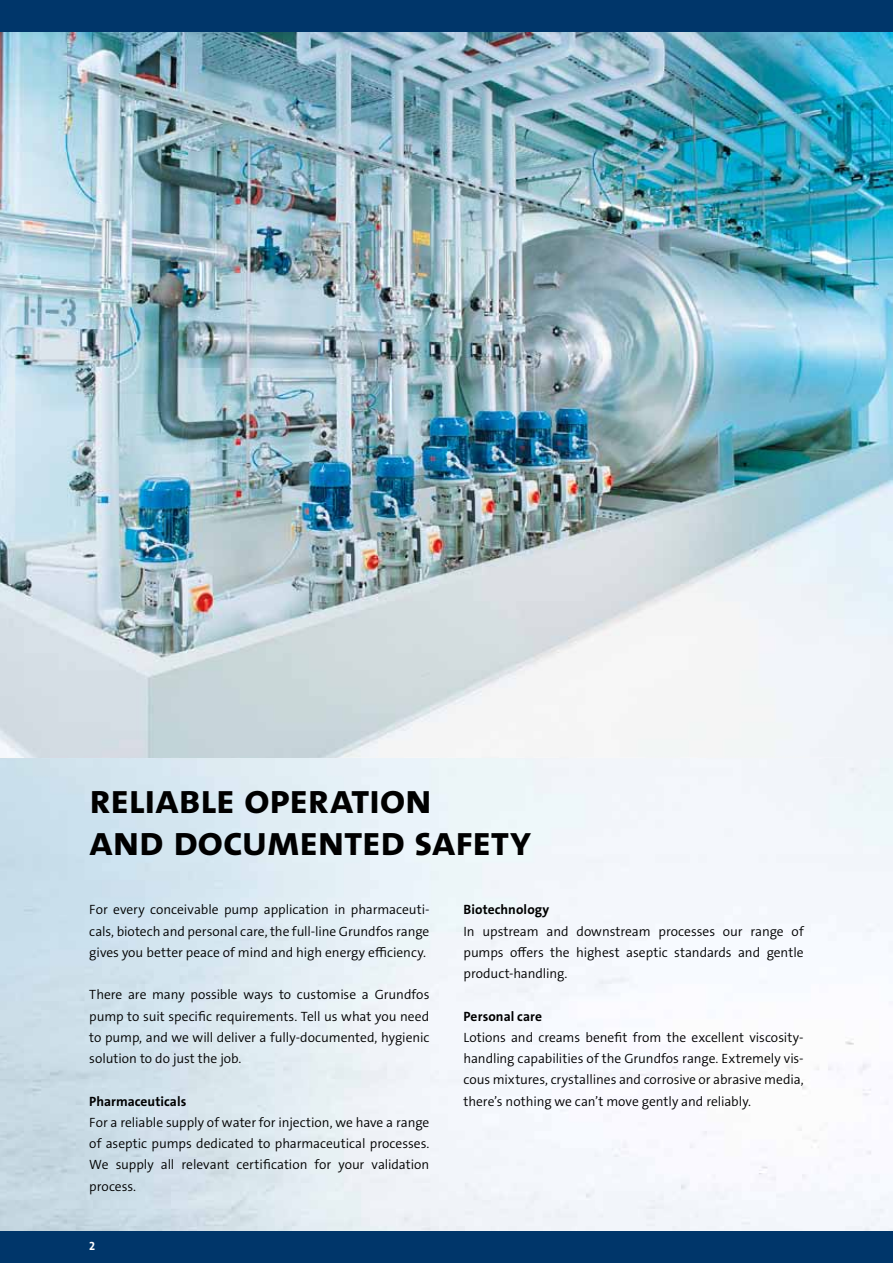
<style>
.page{position:relative;width:893px;height:1263px;background:#fff}
.page>*{position:absolute;margin:0;border:0;box-sizing:border-box;transform-origin:0 0}
.t1{font:42px/42px "Grundfos The Sans OT 7 B";letter-spacing:-.02em;color:#000}
.t2{font:15px "Grundfos The Sans OT 7 B";color:#fff}
.t3{font:13.5px/21.3px "Grundfos The Sans OT 4 SL";letter-spacing:-.005em;color:#000;text-align:justify}
.t4{font:13.5px "Grundfos The Sans OT 7 B";letter-spacing:.005em;color:#000}
</style>
<div class="page">
<img style="left:0;top:32px;width:893px;height:726px">
<div style="left:0;top:0;width:893px;height:32px;background:#00366a"></div>
<div style="left:0;top:1231px;width:893px;height:32px;background:#00366a"></div>
<h1 class="t1" style="left:89px;top:778px;width:443px">reliable operation<br>and documented safety</h1>
<p class="t3" style="left:89px;top:899px;width:342px">For every conceivable pump application in pharmaceuti&shy;cals, biotech and personal care, the full-line Grundfos range gives you better peace of mind and high energy efficiency.</p>
<p class="t3" style="left:89px;top:984px;width:342px">There are many possible ways to customise a Grundfos pump to suit specific requirements. Tell us what you need to pump, and we will deliver a fully-documented, hygienic solution to do just the job.</p>
<p class="t4" style="left:89px;top:1092px;width:99px">Pharmaceuticals</p>
<p class="t3" style="left:89px;top:1112px;width:342px">For a reliable supply of water for injection, we have a range of aseptic pumps dedicated to pharmaceutical processes.<br>We supply all relevant certification for your validation process.</p>
<p class="t2" style="left:89px;top:1235px;width:9px">2</p>
<p class="t4" style="left:463px;top:901px;width:87px">Biotechnology</p>
<p class="t3" style="left:463px;top:920px;width:342px">In upstream and downstream processes our range of pumps offers the highest aseptic standards and gentle product-handling.</p>
<p class="t4" style="left:463px;top:1007px;width:80px">Personal care</p>
<p class="t3" style="left:463px;top:1027px;width:342px">Lotions and creams benefit from the excellent viscosity&shy;handling capabilities of the Grundfos range. Extremely vis&shy;cous mixtures, crystallines and corrosive or abrasive media, there’s nothing we can’t move gently and reliably.</p>
</div>
